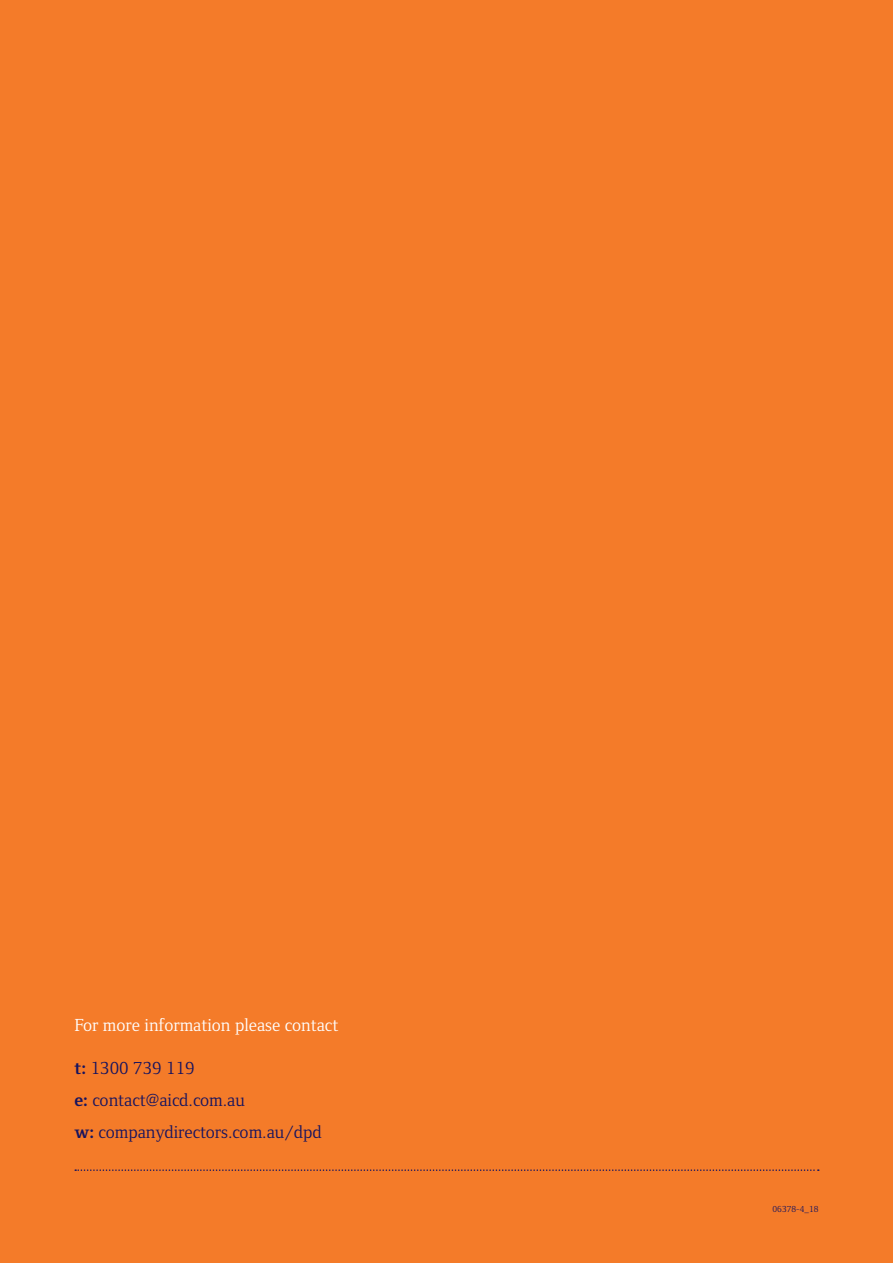
<style>
.page{position:relative;width:893px;height:1263px;background:#f47b29}
.page>*{position:absolute;margin:0;border:0;box-sizing:border-box;transform-origin:0 0}
.t1{font:18px/32px "Foundry Form Serif";color:#16135f}
.t2{font:18px "Foundry Form Serif";color:#fff}
.t3{font:9px "Foundry Form Serif";color:#16135f}
.s1{font-weight:700}
</style>
<div class="page">
<svg style="left:75px;top:1169px;width:744px;height:2px"></svg>
<p class="t2" style="left:74px;top:1015px;width:265px">For more information please contact</p>
<p class="t1" style="left:74px;top:1052px;width:249px"><span class="s1">t:</span> 1300 739 119<br><span class="s1">e:</span> contact@aicd.com.au<br><span class="s1">w:</span> companydirectors.com.au/dpd</p>
<p class="t3" style="left:772px;top:1204px;width:48px">06378-4_18</p>
</div>
